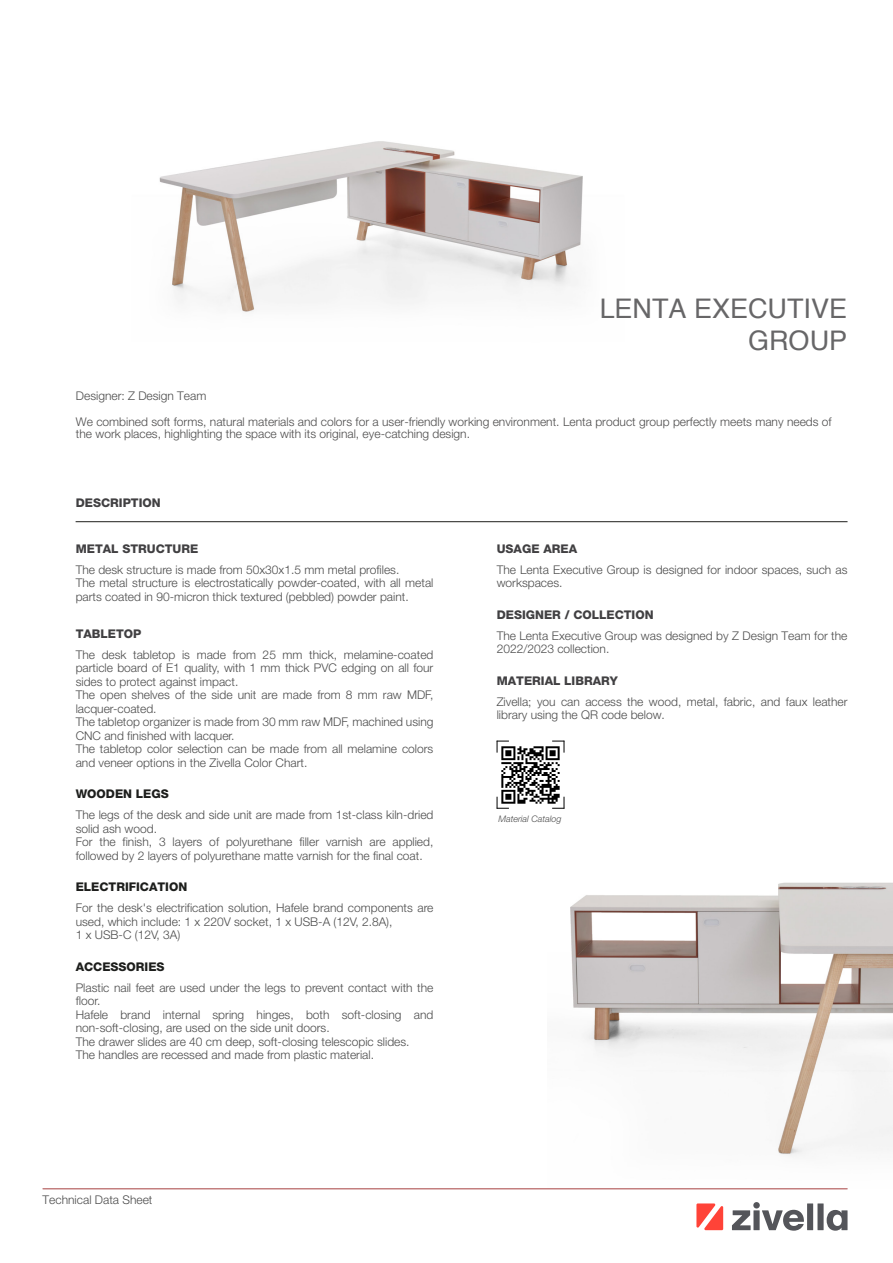
<style>
.page{position:relative;width:893px;height:1263px;background:#fff}
.page>*{position:absolute;margin:0;border:0;box-sizing:border-box;transform-origin:0 0}
.t1{font:27px/32.4px "Helvetica";color:#414042;text-align:right}
.t2{font:300 12px/13.5px "Helvetica Neue LT Pro";color:#4c4c4c}
.t3{font:300 12px/12.8px "Helvetica Neue LT Pro";color:#4d4c4c}
.t4{font:800 12px "Helvetica Neue LT Pro";color:#414042}
.t5{font:800 12px "Helvetica Neue LT Pro";color:#1d1e1c}
.t6{font:italic 300 9px "Helvetica Neue LT Pro";color:#4c4c4c}
</style>
<div class="page">
<img style="left:570px;top:882px;width:323px;height:307px">
<img style="left:159px;top:141px;width:424px;height:171px">
<hr style="left:43px;top:1188px;width:804px;height:1px;background:#b05050">
<hr style="left:76px;top:521px;width:771px;height:1px;background:#1d1d1b">
<img style="left:501px;top:746px;width:59px;height:58px">
<svg style="left:497px;top:797px;width:12px;height:12px"></svg>
<svg style="left:552px;top:797px;width:13px;height:12px"></svg>
<svg style="left:552px;top:741px;width:13px;height:12px"></svg>
<svg style="left:497px;top:741px;width:12px;height:12px"></svg>
<svg style="left:732px;top:1210px;width:19px;height:20px"></svg>
<div style="left:753px;top:1210px;width:7px;height:20px;background:#54555a"></div>
<div style="left:753px;top:1202px;width:7px;height:6px;background:#54555a;border-radius:50%"></div>
<svg style="left:762px;top:1210px;width:42px;height:21px"></svg>
<div style="left:807px;top:1203px;width:6px;height:27px;background:#54555a"></div>
<div style="left:817px;top:1203px;width:7px;height:27px;background:#54555a"></div>
<svg style="left:827px;top:1210px;width:20px;height:21px"></svg>
<svg style="left:696px;top:1203px;width:27px;height:27px"></svg>
<h1 class="t1" style="left:600px;top:293px;width:249px">LENTA EXECUTIVE<br>GROUP</h1>
<p class="t2" style="left:76px;top:389px;width:132px">Designer: Z Design Team</p>
<p class="t3" style="left:76px;top:415px;width:757px">We combined soft forms, natural materials and colors for a user-friendly working environment. Lenta product group perfectly meets many needs of the work places, highlighting the space with its original, eye-catching design.</p>
<p class="t4" style="left:76px;top:496px;width:86px">DESCRIPTION</p>
<p class="t4" style="left:76px;top:541px;width:124px">METAL STRUCTURE</p>
<p class="t2" style="left:76px;top:562px;width:359px">The desk structure is made from 50x30x1.5 mm metal profiles.<br>The metal structure is electrostatically powder-coated, with all metal parts coated in 90-micron thick textured (pebbled) powder paint.</p>
<p class="t4" style="left:76px;top:626px;width:67px">TABLETOP</p>
<p class="t2" style="left:76px;top:647px;width:359px">The desk tabletop is made from 25 mm thick, melamine-coated particle board of E1 quality, with 1 mm thick PVC edging on all four sides to protect against impact.<br>The open shelves of the side unit are made from 8 mm raw MDF, lacquer-coated.<br>The tabletop organizer is made from 30 mm raw MDF, machined using CNC and finished with lacquer.<br>The tabletop color selection can be made from all melamine colors and veneer options in the Zivella Color Chart.</p>
<p class="t5" style="left:76px;top:787px;width:95px">WOODEN LEGS</p>
<p class="t2" style="left:76px;top:808px;width:359px">The legs of the desk and side unit are made from 1st-class kiln-dried solid ash wood.<br>For the finish, 3 layers of polyurethane filler varnish are applied, followed by 2 layers of polyurethane matte varnish for the final coat.</p>
<p class="t5" style="left:76px;top:880px;width:113px">ELECTRIFICATION</p>
<p class="t2" style="left:76px;top:901px;width:359px">For the desk's electrification solution, Hafele brand components are used, which include: 1 x 220V socket, 1 x USB-A (12V, 2.8A),<br>1 x USB-C (12V, 3A)</p>
<p class="t5" style="left:76px;top:959px;width:90px">ACCESSORIES</p>
<p class="t2" style="left:76px;top:980px;width:359px">Plastic nail feet are used under the legs to prevent contact with the floor.<br>Hafele brand internal spring hinges, both soft-closing and non-soft-closing, are used on the side unit doors.<br>The drawer slides are 40 cm deep, soft-closing telescopic slides.<br>The handles are recessed and made from plastic material.</p>
<p class="t2" style="left:43px;top:1193px;width:111px">Technical Data Sheet</p>
<p class="t4" style="left:497px;top:541px;width:82px">USAGE AREA</p>
<p class="t2" style="left:497px;top:562px;width:352px">The Lenta Executive Group is designed for indoor spaces, such as workspaces.</p>
<p class="t4" style="left:497px;top:607px;width:158px">DESIGNER / COLLECTION</p>
<p class="t2" style="left:497px;top:628px;width:352px">The Lenta Executive Group was designed by Z Design Team for the<br>2022/2023 collection.</p>
<p class="t4" style="left:497px;top:673px;width:123px">MATERIAL LIBRARY</p>
<p class="t2" style="left:497px;top:694px;width:352px">Zivella; you can access the wood, metal, fabric, and faux leather library using the QR code below.</p>
<p class="t6" style="left:498px;top:813px;width:65px">Material Catalog</p>
</div>
